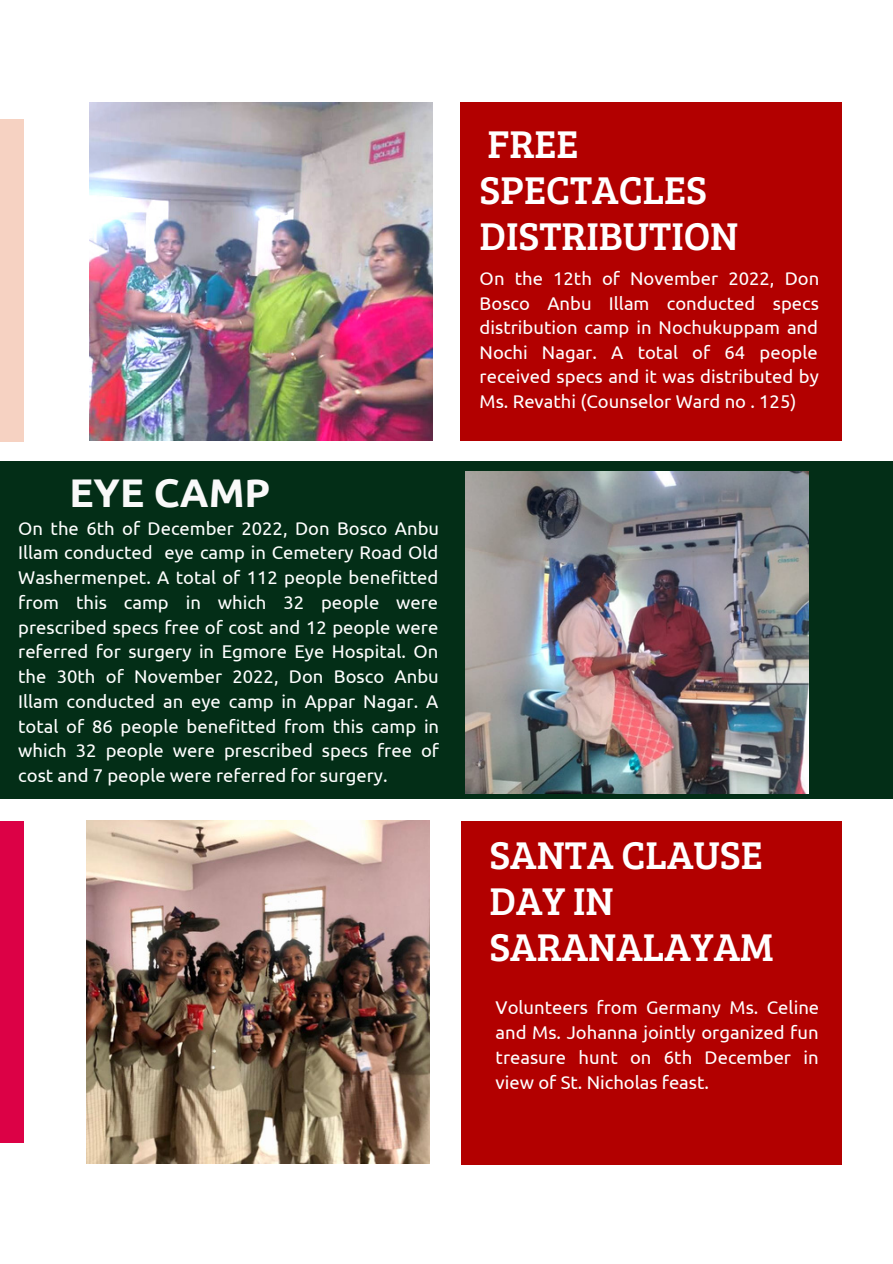
<style>
.page{position:relative;width:893px;height:1264px;background:#fff}
.page>*{position:absolute;margin:0;border:0;box-sizing:border-box;transform-origin:0 0}
.t1{font:40.05px/46px "Bree Serif";color:#fff}
.t2{font:700 40.05px "Ubuntu";color:#f9f9f9}
.t3{font:18.45px/24.8px "Ubuntu";color:#fff;text-align:justify}
</style>
<div class="page">
<img style="left:89px;top:102px;width:343px;height:339px">
<div style="left:460px;top:102px;width:381px;height:338px;background:#b20000"></div>
<img style="left:86px;top:821px;width:343px;height:342px">
<div style="left:461px;top:821px;width:380px;height:343px;background:#b20000"></div>
<div style="left:0;top:119px;width:23px;height:322px;background:#f6d2c2"></div>
<div style="left:0;top:461px;width:892px;height:338px;background:#032e17"></div>
<div style="left:0;top:821px;width:23px;height:321px;background:#dc0146"></div>
<img style="left:466px;top:472px;width:342px;height:321px">
<h1 class="t2" style="left:69px;top:469px;width:202px">EYE CAMP</h1>
<p class="t3" style="left:18px;top:515px;width:422px">On the 6th of December 2022, Don Bosco Anbu Illam conducted eye camp in Cemetery Road Old Washermenpet. A total of 112 people benefitted from this camp in which 32 people were prescribed specs free of cost and 12 people were referred for surgery in Egmore Eye Hospital. On the 30th of November 2022, Don Bosco Anbu Illam conducted an eye camp in Appar Nagar. A total of 86 people benefitted from this camp in which 32 people were prescribed specs free of cost and 7 people were referred for surgery.</p>
<h1 class="t1" style="left:479px;top:119px;width:260px">FREE<br>SPECTACLES<br>DISTRIBUTION</h1>
<p class="t3" style="left:479px;top:266px;width:341px">On the 12th of November 2022, Don Bosco Anbu Illam conducted specs distribution camp in Nochukuppam and Nochi Nagar. A total of 64 people received specs and it was distributed by Ms. Revathi (Counselor Ward no . 125)</p>
<h1 class="t1" style="left:489px;top:829px;width:285px">SANTA CLAUSE<br>DAY IN<br>SARANALAYAM</h1>
<p class="t3" style="left:495px;top:995px;width:325px">Volunteers from Germany Ms. Celine and Ms. Johanna jointly organized fun treasure hunt on 6th December in view of St. Nicholas feast.</p>
</div>
